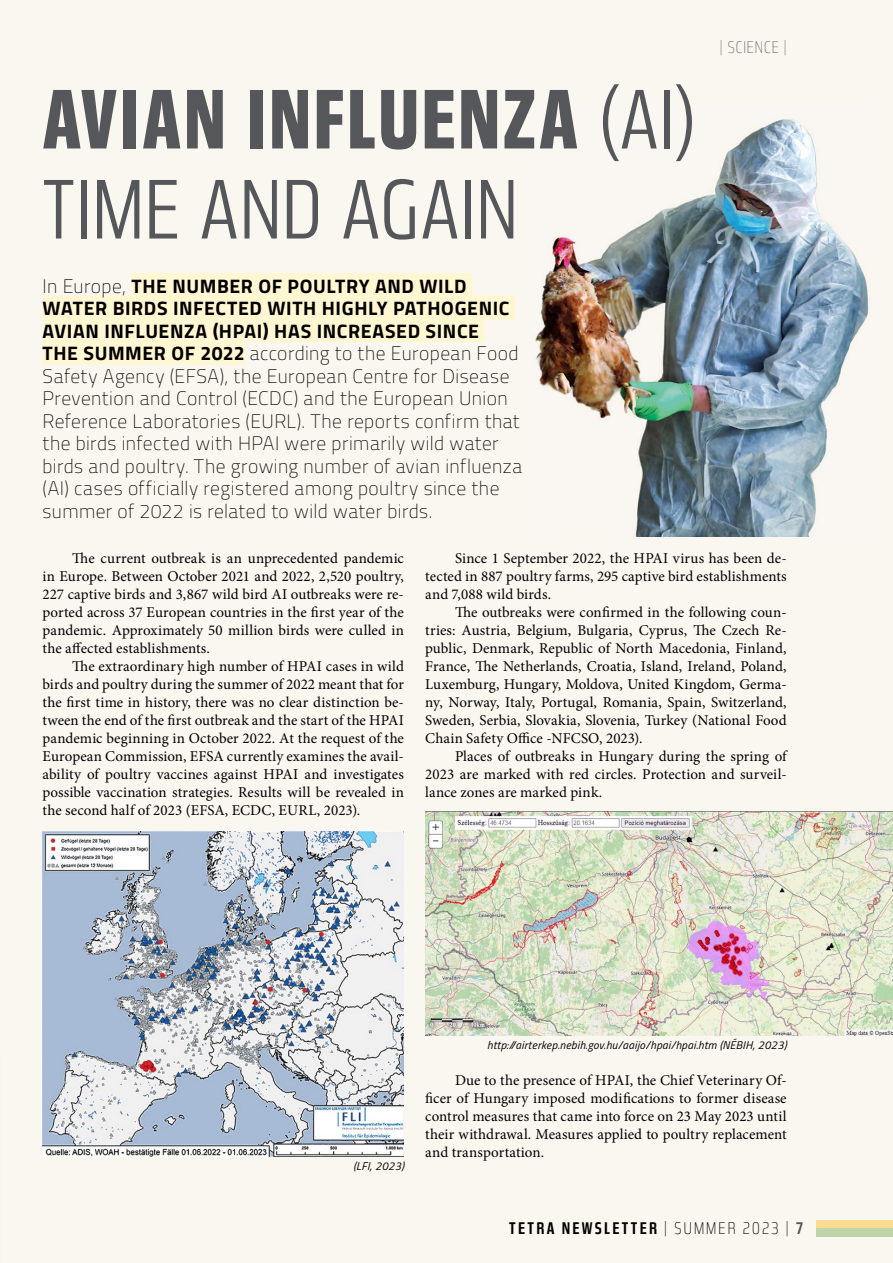
<style>
.page{position:relative;width:893px;height:1263px;background:#faf7f0}
.page>*{position:absolute;margin:0;border:0;box-sizing:border-box;transform-origin:0 0}
.t1{font:300 condensed 82.5px/90px "Great Escape W00";letter-spacing:.01em;color:#55575a}
.t2{font:100 19.5px/22.5px "Titillium";letter-spacing:.02em;color:#000}
.t3{font:700 19.5px "Titillium";letter-spacing:.03em;color:#000}
.t4{font:16.5px "Great Escape W00 Nr";letter-spacing:.135em;color:#000}
.t5{font:16.5px "Great Escape W00 Nr X Light";letter-spacing:.05em;color:#6d6e71}
.t6{font:15px/18px "Minion Pro";letter-spacing:.005em;color:#000;text-align:justify}
.t7{font:italic 11.25px "Titillium";letter-spacing:.025em;color:#000}
.s1{font-weight:700}
.s2{font-family:"Great Escape W00 Nr X Light"}
.s3{color:#55575a}
</style>
<div class="page">
<div style="left:816px;top:1220px;width:77px;height:8px;background:#ffdc91"></div>
<div style="left:816px;top:1228px;width:77px;height:9px;background:#bfd4a9"></div>
<img style="left:535px;top:119px;width:334px;height:418px">
<div style="left:132px;top:273px;width:340px;height:24px;background:#fff6d2"></div>
<div style="left:43px;top:296px;width:472px;height:24px;background:#fff6d2"></div>
<div style="left:43px;top:318px;width:441px;height:24px;background:#fff6d2"></div>
<div style="left:43px;top:341px;width:202px;height:24px;background:#fff6d2"></div>
<img style="left:43px;top:831px;width:361px;height:326px">
<img style="left:425px;top:812px;width:468px;height:223px">
<p class="t5" style="left:720px;top:37px;width:68px">| SCIENCE |</p>
<h1 class="t1" style="left:42px;top:74px;width:656px"><span class="s1">AVIAN INFLUENZA</span> (AI)<br>TIME AND AGAIN</h1>
<h2 class="t2" style="left:43px;top:274px;width:102px">In Europe, <span class="s1">THE</span></h2>
<h2 class="t3" style="left:172px;top:271px;width:57px">NUMBER</h2>
<h2 class="t3" style="left:258px;top:271px;width:42px">OF POULTRY</h2>
<h2 class="t3" style="left:375px;top:271px;width:14px">AND</h2>
<h2 class="t3" style="left:419px;top:271px;width:13px">WILD</h2>
<h2 class="t3" style="left:43px;top:293px;width:14px">WATER</h2>
<h2 class="t3" style="left:113px;top:293px;width:12px">BIRD</h2>
<h2 class="t3" style="left:157px;top:293px;width:27px">S INFE</h2>
<h2 class="t3" style="left:215px;top:293px;width:24px">CTED</h2>
<h2 class="t3" style="left:267px;top:293px;width:13px">WITH</h2>
<h2 class="t3" style="left:322px;top:293px;width:12px">HIGHLY</h2>
<h2 class="t3" style="left:393px;top:293px;width:13px">PATHOGENI</h2>
<h2 class="t3" style="left:499px;top:293px;width:12px">C</h2>
<h2 class="t3" style="left:43px;top:316px;width:12px">AVIAN</h2>
<h2 class="t3" style="left:104px;top:316px;width:12px">INFLUEN</h2>
<h2 class="t3" style="left:184px;top:316px;width:177px">ZA (HPAI) HAS IN CREA</h2>
<h2 class="t3" style="left:385px;top:316px;width:93px">SED SINCE</h2>
<h2 class="t3" style="left:43px;top:338px;width:13px">THE</h2>
<p class="t2" style="left:43px;top:341px;width:481px;text-indent:41px"><span class="s1">SUMMER OF 2022</span> according to the European Food Safety Agency (EFSA), the European Centre for Disease Prevention and Control (ECDC) and the European Union Reference Laboratories (EURL). The reports confirm that the birds infected with HPAI were primarily wild water birds and poultry. The growing number of avian influenza (AI) cases officially registered among poultry since the summer of 2022 is related to wild water birds.</p>
<p class="t6" style="left:43px;top:549px;width:363px;text-indent:30px">The current outbreak is an unprecedented pandemic in Europe. Between October 2021 and 2022, 2,520 poultry, 227 captive birds and 3,867 wild bird AI outbreaks were re&shy;ported across 37 European countries in the first year of the pandemic. Approximately 50 million birds were culled in the affected establishments.</p>
<p class="t6" style="left:43px;top:657px;width:363px;text-indent:30px">The extraordinary high number of HPAI cases in wild birds and poultry during the summer of 2022 meant that for the first time in history, there was no clear distinction be&shy;tween the end of the first outbreak and the start of the HPAI pandemic beginning in October 2022. At the request of the European Commission, EFSA currently examines the avail&shy;ability of poultry vaccines against HPAI and investigates possible vaccination strategies. Results will be revealed in the second half of 2023 (EFSA, ECDC, EURL, 2023).</p>
<p class="t6" style="left:425px;top:549px;width:363px;text-indent:30px">Since 1 September 2022, the HPAI virus has been de&shy;tected in 887 poultry farms, 295 captive bird establishments and 7,088 wild birds.</p>
<p class="t6" style="left:425px;top:603px;width:363px;text-indent:30px">The outbreaks were confirmed in the following coun&shy;tries: Austria, Belgium, Bulgaria, Cyprus, The Czech Re&shy;public, Denmark, Republic of North Macedonia, Finland, France, The Netherlands, Croatia, Island, Ireland, Poland, Luxemburg, Hungary, Moldova, United Kingdom, Germa&shy;ny, Norway, Italy, Portugal, Romania, Spain, Switzerland, Sweden, Serbia, Slovakia, Slovenia, Turkey (National Food Chain Safety Office -NFCSO, 2023).</p>
<p class="t6" style="left:425px;top:747px;width:363px;text-indent:30px">Places of outbreaks in Hungary during the spring of 2023 are marked with red circles. Protection and surveil&shy;lance zones are marked pink.</p>
<p class="t7" style="left:354px;top:1158px;width:52px">(LFI, 2023)</p>
<p class="t7" style="left:487px;top:1036px;width:301px">http://airterkep.nebih.gov.hu/aaijo/hpai/hpai.htm (NÉBIH, 2023)</p>
<p class="t6" style="left:425px;top:1071px;width:363px;text-indent:30px">Due to the presence of HPAI, the Chief Veterinary Of&shy;ficer of Hungary imposed modifications to former disease control measures that came into force on 23 May 2023 until their withdrawal. Measures applied to poultry replacement and transportation.</p>
<p class="t4" style="left:509px;top:1218px;width:295px">TETRA NEWSLETTER <span class="s2">| SUMMER 2023 |</span> <span class="s3">7</span></p>
</div>
